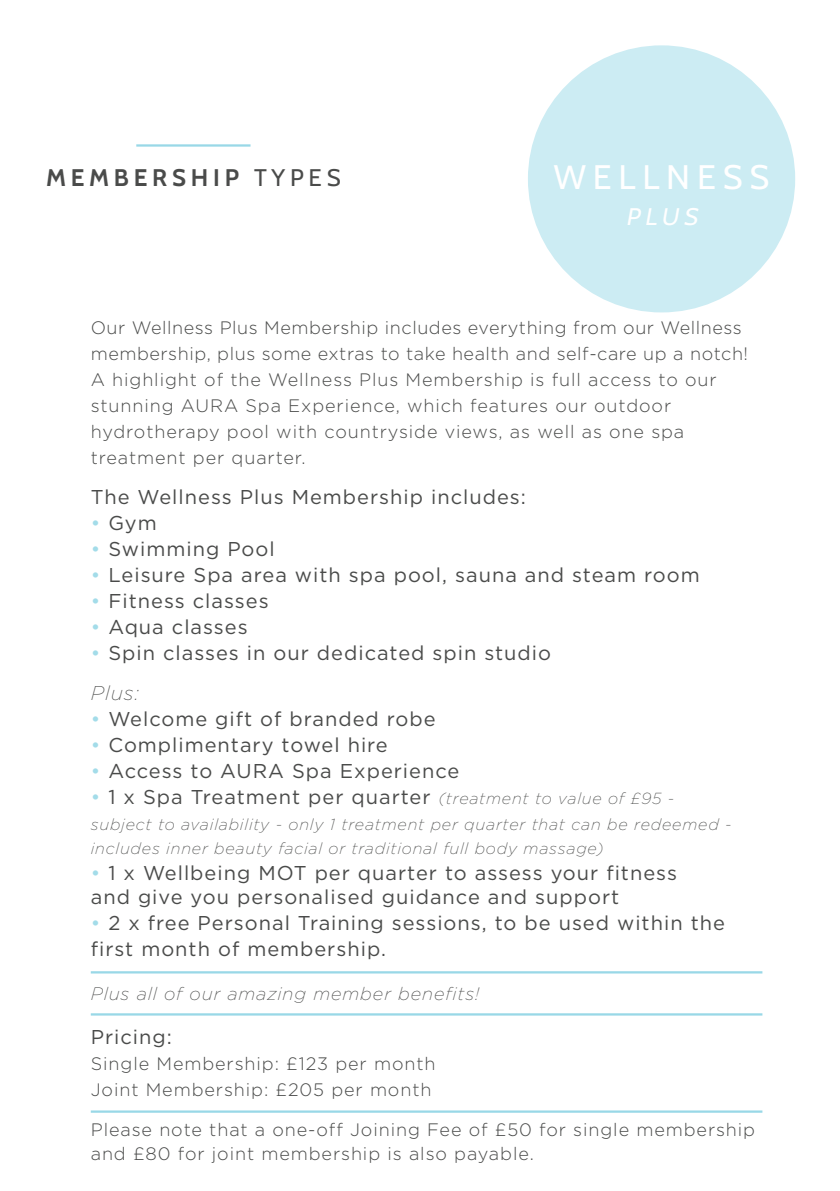
<style>
.page{position:relative;width:840px;height:1191px;background:#fff}
.page>*{position:absolute;margin:0;border:0;box-sizing:border-box;transform-origin:0 0}
.t1{font:34px "Cabin";letter-spacing:.2em;color:#fff}
.t2{font:700 24px "Cabin";letter-spacing:.2em;color:#4a4b4a}
.t3{font:italic 24px "Cabin";color:#fff}
.t4{font:20px/40px "Gotham";letter-spacing:.05em;color:#4a4b4a}
.t5{font:300 18px/26px "Gotham";letter-spacing:.05em;color:#4a4b4a}
.t6{font:italic 200 18px "Gotham";letter-spacing:.05em;color:#4a4b4a}
.t7{font:italic 200 16px/24px "Gotham";letter-spacing:.05em;color:#4a4b4a}
.s1{font-weight:400}
.s2{color:#a3dce9}
.s3{font-weight:200;font-style:italic}
.s4{font-weight:200;font-style:italic;font-size:16px}
</style>
<div class="page">
<div style="left:527px;top:45px;width:267px;height:267px;background:#ccecf3;border-radius:50%"></div>
<hr style="left:136px;top:144px;width:114px;height:3px;background:#99d8e7">
<hr style="left:91px;top:971px;width:671px;height:2px;background:#99d8e7">
<hr style="left:91px;top:1013px;width:671px;height:2px;background:#99d8e7">
<hr style="left:91px;top:1110px;width:671px;height:2px;background:#99d8e7">
<p class="t2" style="left:46px;top:159px;width:296px">MEMBERSHIP <span class="s1">TYPES</span></p>
<h1 class="t1" style="left:553px;top:150px;width:217px">WELLNESS</h1>
<p class="t3" style="left:625px;top:197px;width:79px">PLUS</p>
<p class="t5" style="left:91px;top:314px;width:658px">Our Wellness Plus Membership includes everything from our Wellness membership, plus some extras to take health and self-care up a notch!<br>A highlight of the Wellness Plus Membership is full access to our stunning AURA Spa Experience, which features our outdoor hydrotherapy pool with countryside views, as well as one spa treatment per quarter.</p>
<p class="t4" style="left:91px;top:476px;width:436px">The Wellness Plus Membership includes:</p>
<p class="t4" style="left:91px;top:502px;width:67px"><span class="s2">•</span> Gym</p>
<p class="t4" style="left:91px;top:528px;width:185px"><span class="s2">•</span> Swimming Pool</p>
<p class="t4" style="left:91px;top:554px;width:610px"><span class="s2">•</span> Leisure Spa area with spa pool, sauna and steam room</p>
<p class="t4" style="left:91px;top:580px;width:179px"><span class="s2">•</span> Fitness classes</p>
<p class="t4" style="left:91px;top:606px;width:158px"><span class="s2">•</span> Aqua classes</p>
<p class="t4" style="left:91px;top:632px;width:461px"><span class="s2">•</span> Spin classes in our dedicated spin studio<br><span class="s3">Plus:</span></p>
<p class="t4" style="left:91px;top:698px;width:346px"><span class="s2">•</span> Welcome gift of branded robe</p>
<p class="t4" style="left:91px;top:724px;width:298px"><span class="s2">•</span> Complimentary towel hire</p>
<p class="t4" style="left:91px;top:750px;width:370px"><span class="s2">•</span> Access to AURA Spa Experience</p>
<p class="t4" style="left:91px;top:776px;width:584px"><span class="s2">•</span> 1 x Spa Treatment per quarter <span class="s4">(treatment to value of £95 -</span></p>
<p class="t7" style="left:91px;top:812px;width:642px">subject to availability - only 1 treatment per quarter that can be redeemed - includes inner beauty facial or traditional full body massage)</p>
<p class="t4" style="left:91px;top:860px;width:587px;line-height:24px"><span class="s2">•</span> 1 x Wellbeing MOT per quarter to assess your fitness and give you personalised guidance and support</p>
<p class="t4" style="left:91px;top:909px;width:635px;line-height:26px"><span class="s2">•</span> 2 x free Personal Training sessions, to be used within the first month of membership.</p>
<p class="t6" style="left:91px;top:982px;width:389px">Plus all of our amazing member benefits!</p>
<p class="t4" style="left:91px;top:1016px;width:83px">Pricing:</p>
<p class="t5" style="left:91px;top:1050px;width:346px">Single Membership: £123 per month<br>Joint Membership: £205 per month</p>
<p class="t5" style="left:91px;top:1117px;width:665px;line-height:24px">Please note that a one-off Joining Fee of £50 for single membership and £80 for joint membership is also payable.</p>
</div>
